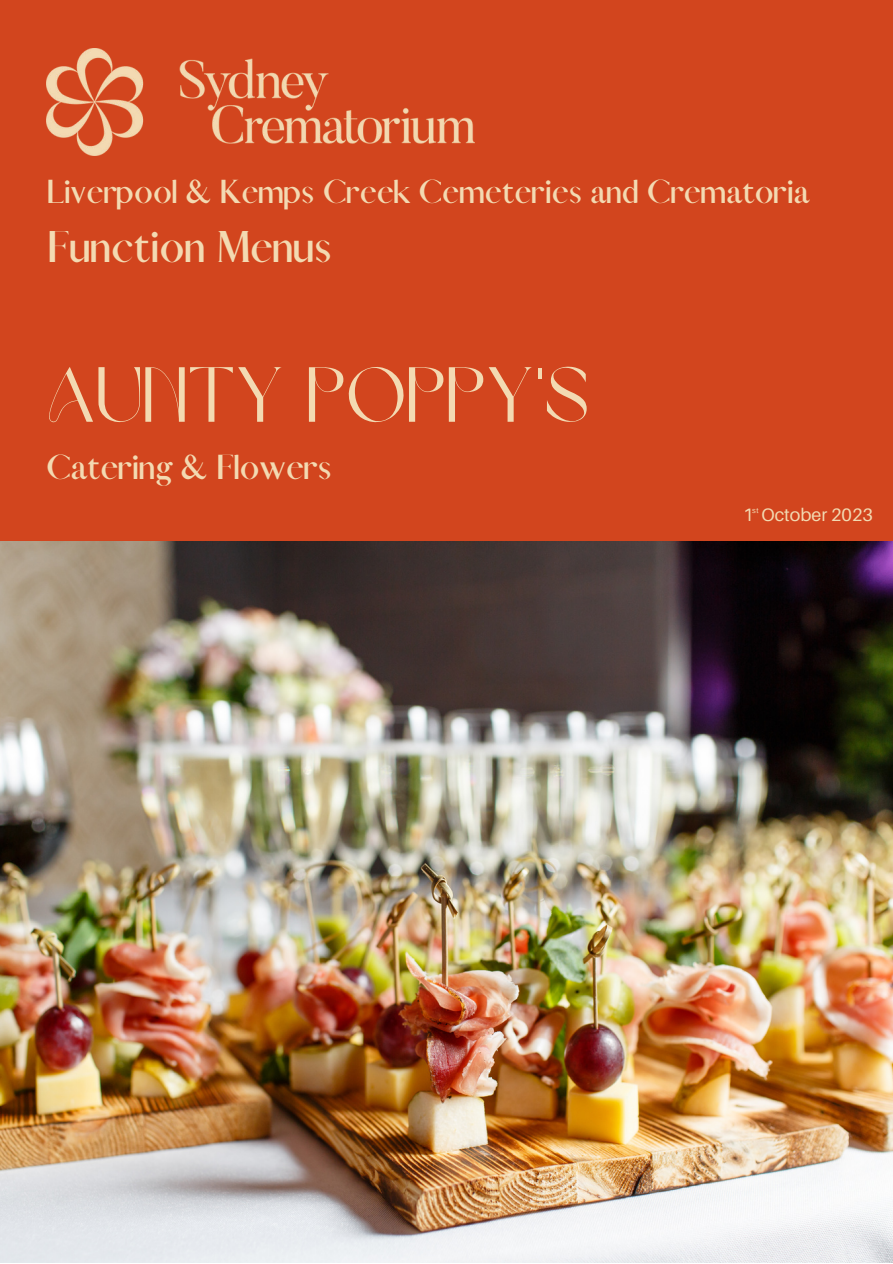
<style>
.page{position:relative;width:893px;height:1264px;background:#fff}
.page>*{position:absolute;margin:0;border:0;box-sizing:border-box;transform-origin:0 0}
.t1{font:77.25px "Brown Sugar";color:#f3dab2}
.t2{font:700 39.9px "Afrah";color:#f3dab2}
.t3{font:700 31.2px "Afrah";color:#f3dab2}
.t4{font:700 30px "Afrah";color:#f3dab2}
.t5{font:18px "Aileron";color:#f2dab2}
.t6{font:7.5px "Arimo";color:#f2dab2}
</style>
<div class="page">
<div style="left:0;top:0;width:892px;height:1262px;background:#d2451e"></div>
<img style="left:0;top:541px;width:892px;height:721px">
<img style="left:46px;top:48px;width:429px;height:107px">
<p class="t4" style="left:46px;top:175px;width:764px">Liverpool &amp; Kemps Creek Cemeteries and Crematoria</p>
<h2 class="t2" style="left:46px;top:225px;width:287px">Function Menus</h2>
<h1 class="t1" style="left:46px;top:348px;width:544px">AUNTY POPPY'S</h1>
<p class="t3" style="left:46px;top:450px;width:287px">Catering &amp; Flowers</p>
<p class="t5" style="left:743px;top:505px;width:131px">1 October 2023</p>
<p class="t6" style="left:752px;top:505px;width:8px">st</p>
</div>
